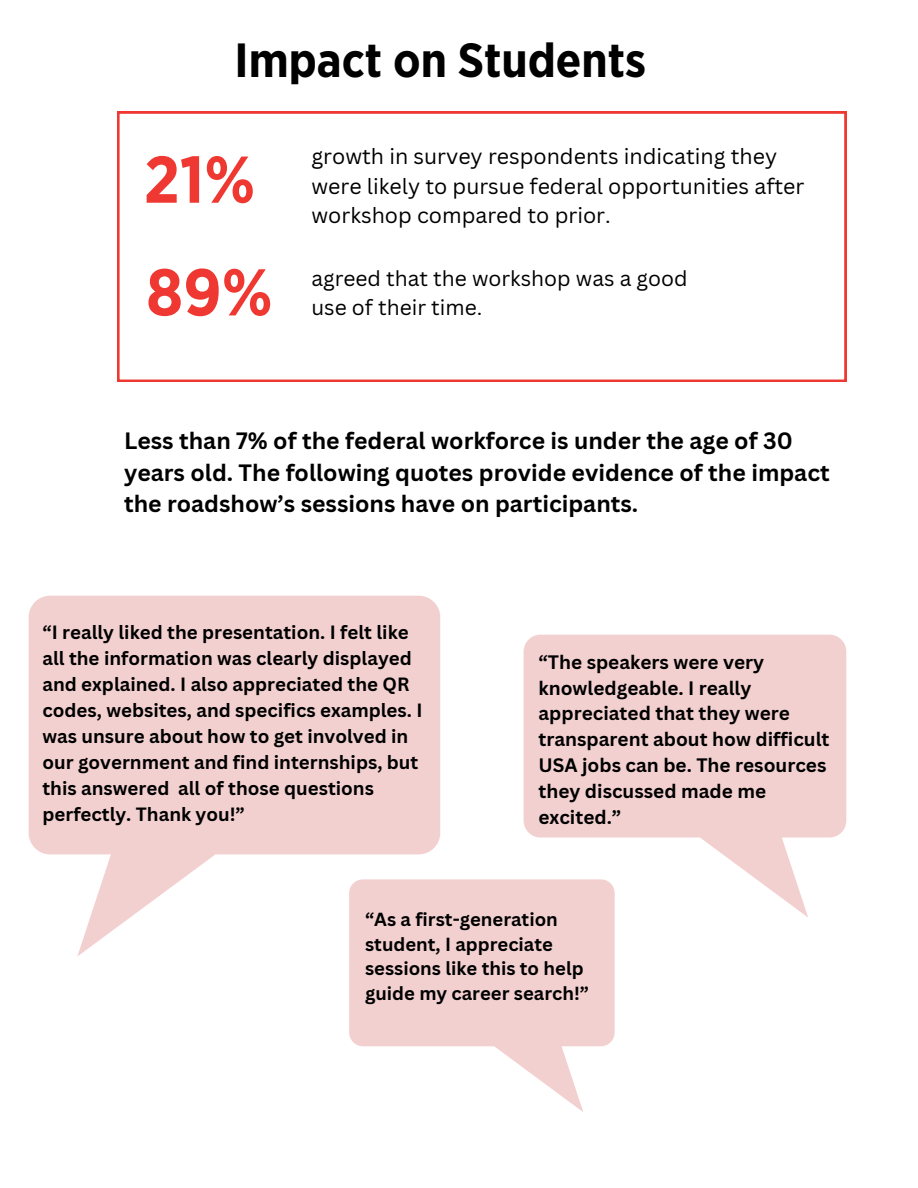
<style>
.page{position:relative;width:918px;height:1188px;background:#fff}
.page>*{position:absolute;margin:0;border:0;box-sizing:border-box;transform-origin:0 0}
.t1{font:700 66px "Gotham Narrow";color:#ee3831}
.t2{font:700 48px "Gotham Narrow";color:#000}
.t3{font:700 22.95px/31.5px "Canva Sans";color:#000}
.t4{font:21.3px/29.2px "Canva Sans";color:#000}
.t5{font:21px "Canva Sans";color:#000}
.t6{font:700 18.9px "Canva Sans";color:#000}
.t7{font:700 18.75px/25.8px "Canva Sans";color:#000}
.t8{font:700 18.45px/24.8px "Canva Sans";color:#000}
</style>
<div class="page">
<svg style="left:29px;top:596px;width:411px;height:360px;fill:#f3d0d0"></svg>
<svg style="left:117px;top:112px;width:729px;height:270px"></svg>
<svg style="left:349px;top:879px;width:266px;height:233px;fill:#f3d0d0"></svg>
<svg style="left:524px;top:635px;width:322px;height:283px;fill:#f3d0d0"></svg>
<p class="t2" style="left:235px;top:39px;width:413px">Impact on Students</p>
<p class="t1" style="left:144px;top:150px;width:113px">21%</p>
<p class="t4" style="left:311px;top:142px;width:494px">growth in survey respondents indicating they were likely to pursue federal opportunities after workshop compared to prior.</p>
<p class="t1" style="left:146px;top:263px;width:128px">89%</p>
<p class="t5" style="left:311px;top:263px;width:378px">agreed that the workshop was a good</p>
<p class="t5" style="left:311px;top:292px;width:172px">use of their time.</p>
<p class="t3" style="left:124px;top:425px;width:707px">Less than 7% of the federal workforce is under the age of 30 years old. The following quotes provide evidence of the impact the roadshow’s sessions have on participants.</p>
<p class="t7" style="left:42px;top:619px;width:382px">“I really liked the presentation. I felt like all the information was clearly displayed and explained. I also appreciated the QR codes, websites, and specifics examples. I was unsure about how to get involved in our government and find internships, but this answered all of those questions perfectly. Thank you!”</p>
<p class="t6" style="left:539px;top:648px;width:227px">“The speakers were very</p>
<p class="t6" style="left:539px;top:674px;width:214px">knowledgeable. I really</p>
<p class="t6" style="left:539px;top:700px;width:253px">appreciated that they were</p>
<p class="t6" style="left:539px;top:726px;width:293px">transparent about how difficult</p>
<p class="t6" style="left:539px;top:752px;width:289px">USA jobs can be. The resources</p>
<p class="t6" style="left:539px;top:778px;width:229px">they discussed made me</p>
<p class="t6" style="left:539px;top:804px;width:84px">excited.”</p>
<p class="t8" style="left:365px;top:906px;width:225px">“As a first-generation student, I appreciate sessions like this to help guide my career search!”</p>
</div>
